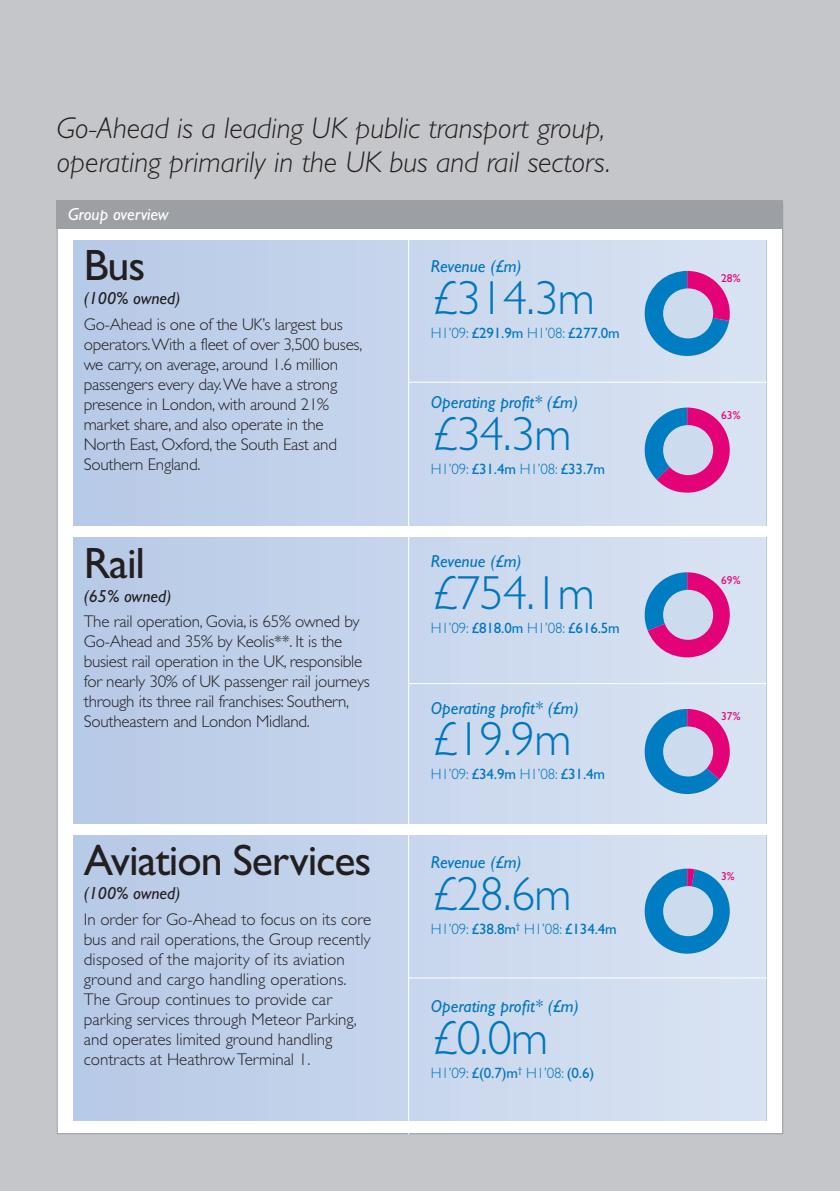
<style>
.page{position:relative;width:840px;height:1191px;background:#fff}
.page>*{position:absolute;margin:0;border:0;box-sizing:border-box;transform-origin:0 0}
.t1{font:300 48px "Gill Sans Std";letter-spacing:-.015em;color:#0076be}
.t2{font:44px "Gill Sans Std";letter-spacing:-.025em;color:#231f20}
.t3{font:italic 300 30px/34px "Gill Sans Std";color:#231f20}
.t4{font:italic 17.4px "Gill Sans Std";color:#0076be}
.t5{font:italic 17.4px "Gill Sans Std";color:#231f20}
.t6{font:italic 17.4px "Gill Sans Std";color:#fff}
.t7{font:300 17px/20px "Gill Sans Std";letter-spacing:-.015em;color:#231f20}
.t8{font:15px "Gill Sans Std";letter-spacing:-.01em;color:#0076be}
.t9{font:300 15px "Gill Sans Std";letter-spacing:-.01em;color:#0076be}
.t10{font:11.6px "Gill Sans Std";color:#e40278}
.s1{font-weight:300}
.s2{font-weight:400}
</style>
<div class="page">
<div style="left:0;top:0;width:839px;height:1191px;background:#c5c6ca"></div>
<div style="left:58px;top:203px;width:723px;height:930px;background:#fff"></div>
<div style="left:57px;top:200px;width:725px;height:29px;background:#9c9fa4"></div>
<img style="left:74px;top:240px;width:691px;height:286px">
<img style="left:74px;top:537px;width:691px;height:286px">
<img style="left:74px;top:835px;width:691px;height:285px">
<hr style="left:408px;top:382px;width:359px;height:1px;background:#fff">
<hr style="left:408px;top:238px;width:1px;height:896px;background:#fff">
<svg style="left:644px;top:271px;width:85px;height:85px;background:#6c83c2"></svg>
<div style="left:662px;top:288px;width:50px;height:50px;background:#cddbef;border-radius:50%"></div>
<svg style="left:644px;top:407px;width:85px;height:85px;background:#a465b0"></svg>
<div style="left:662px;top:425px;width:50px;height:50px;background:#cddbef;border-radius:50%"></div>
<hr style="left:408px;top:683px;width:359px;height:1px;background:#fff">
<svg style="left:644px;top:572px;width:85px;height:85px;background:#ad60ad"></svg>
<div style="left:662px;top:590px;width:50px;height:50px;background:#cddbef;border-radius:50%"></div>
<svg style="left:644px;top:709px;width:85px;height:85px;background:#7a7cbe"></svg>
<div style="left:662px;top:726px;width:50px;height:50px;background:#cddbef;border-radius:50%"></div>
<hr style="left:408px;top:977px;width:359px;height:1px;background:#fff">
<svg style="left:644px;top:868px;width:88px;height:85px;background:#4c9bd0"></svg>
<div style="left:662px;top:886px;width:50px;height:50px;background:#cddbef;border-radius:50%"></div>
<p class="t3" style="left:57px;top:113px;width:555px">Go-Ahead is a leading UK public transport group, operating primarily in the UK bus and rail sectors.</p>
<p class="t6" style="left:68px;top:207px;width:102px">Group overview</p>
<p class="t2" style="left:84px;top:249px;width:63px">Bus</p>
<p class="t5" style="left:84px;top:292px;width:98px">(100% owned)</p>
<p class="t7" style="left:84px;top:316px;width:280px">Go-Ahead is one of the UK’s largest bus operators.With a fleet of over 3,500 buses, we carry, on average, around 1.6 million passengers every day.We have a strong presence in London, with around 21% market share, and also operate in the North East, Oxford, the South East and Southern England.</p>
<p class="t4" style="left:430px;top:260px;width:92px">Revenue (£m)</p>
<p class="t1" style="left:430px;top:279px;width:165px">£314.3m</p>
<p class="t8" style="left:430px;top:327px;width:190px"><span class="s1">H1’09:</span> £291.9m <span class="s1">H1’08:</span> £277.0m</p>
<p class="t4" style="left:430px;top:396px;width:149px">Operating profit* (£m)</p>
<p class="t1" style="left:430px;top:415px;width:142px">£34.3m</p>
<p class="t9" style="left:430px;top:463px;width:176px">H1’09: <span class="s2">£31.4m</span> H1’08: <span class="s2">£33.7m</span></p>
<p class="t2" style="left:84px;top:546px;width:63px">Rail</p>
<p class="t5" style="left:84px;top:589px;width:89px">(65% owned)</p>
<p class="t7" style="left:84px;top:613px;width:287px">The rail operation, Govia, is 65% owned by Go-Ahead and 35% by Keolis**. It is the busiest rail operation in the UK, responsible for nearly 30% of UK passenger rail journeys through its three rail franchises: Southern, Southeastern and London Midland.</p>
<p class="t2" style="left:84px;top:843px;width:289px">Aviation Services</p>
<p class="t5" style="left:84px;top:886px;width:98px">(100% owned)</p>
<p class="t7" style="left:84px;top:910px;width:289px">In order for Go-Ahead to focus on its core bus and rail operations, the Group recently disposed of the majority of its aviation ground and cargo handling operations.<br>The Group continues to provide car parking services through Meteor Parking, and operates limited ground handling contracts at HeathrowTerminal 1.</p>
<p class="t4" style="left:430px;top:555px;width:92px">Revenue (£m)</p>
<p class="t1" style="left:430px;top:575px;width:165px">£754.1m</p>
<p class="t8" style="left:430px;top:622px;width:190px"><span class="s1">H1’09:</span> £818.0m <span class="s1">H1’08:</span> £616.5m</p>
<p class="t4" style="left:430px;top:701px;width:149px">Operating profit* (£m)</p>
<p class="t1" style="left:430px;top:721px;width:142px">£19.9m</p>
<p class="t9" style="left:430px;top:768px;width:176px">H1’09: <span class="s2">£34.9m</span> H1’08: <span class="s2">£31.4m</span></p>
<p class="t4" style="left:430px;top:855px;width:92px">Revenue (£m)</p>
<p class="t1" style="left:430px;top:875px;width:142px">£28.6m</p>
<p class="t8" style="left:430px;top:923px;width:187px"><span class="s1">H1’09:</span> £38.8m<sup>†</sup> <span class="s1">H1’08:</span> £134.4m</p>
<p class="t4" style="left:430px;top:999px;width:149px">Operating profit* (£m)</p>
<p class="t1" style="left:430px;top:1019px;width:119px">£0.0m</p>
<p class="t9" style="left:430px;top:1067px;width:165px">H1’09: <span class="s2">£(0.7)m</span><sup>†</sup> H1’08: <span class="s2">(0.6)</span></p>
<p class="t10" style="left:720px;top:274px;width:21px">28%</p>
<p class="t10" style="left:720px;top:411px;width:21px">63%</p>
<p class="t10" style="left:720px;top:575px;width:21px">69%</p>
<p class="t10" style="left:720px;top:712px;width:21px">37%</p>
<p class="t10" style="left:720px;top:871px;width:15px">3%</p>
</div>
